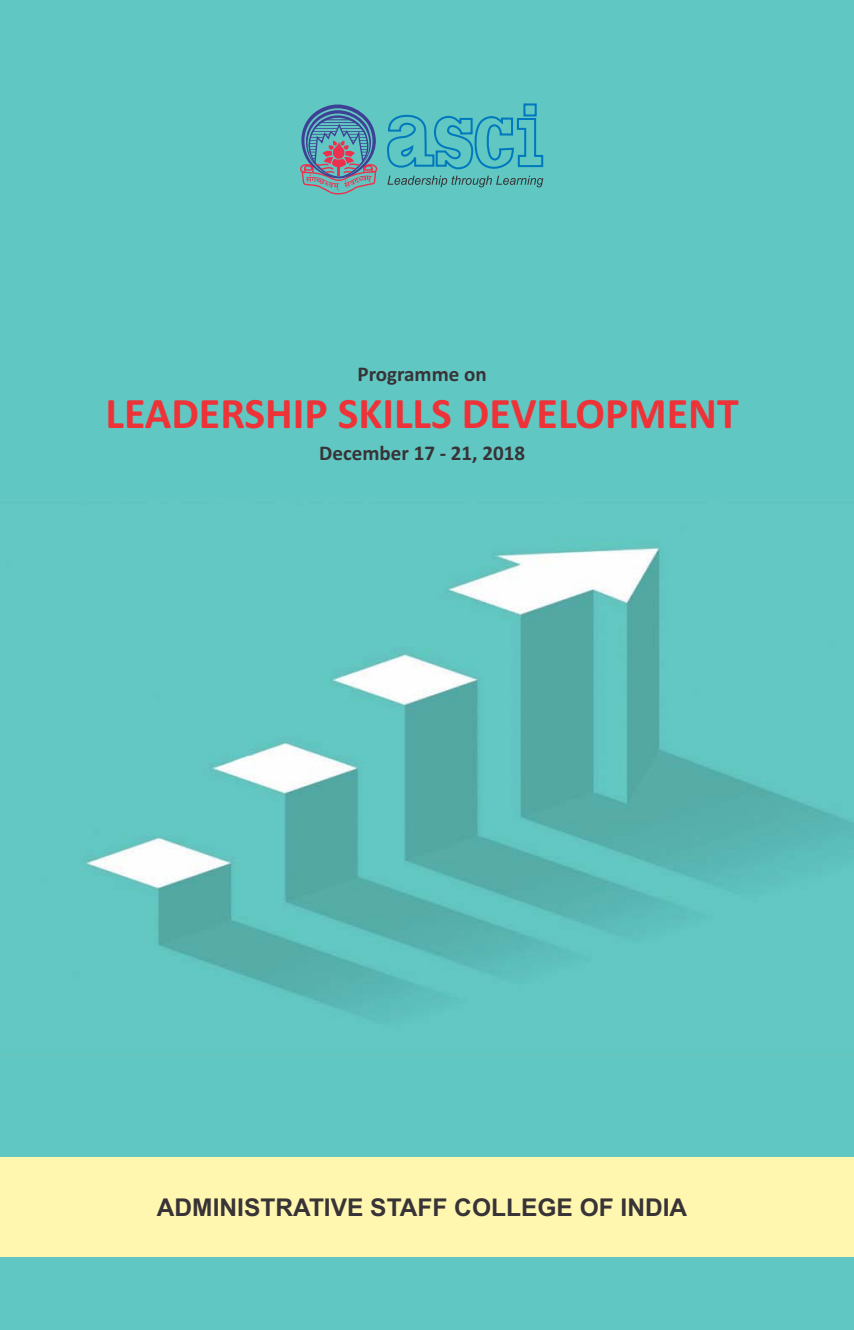
<style>
.page{position:relative;width:854px;height:1330px;background:#fff}
.page>*{position:absolute;margin:0;border:0;box-sizing:border-box;transform-origin:0 0}
.t1{font:700 43.75px "Calibri";color:#ed3338}
.t2{font:700 24.5px "Arial";color:#383336}
.t3{font:700 21px "Calibri";color:#383336}
</style>
<div class="page">
<div style="left:0;top:0;width:853px;height:1329px;background:#61c7c2"></div>
<img style="left:85px;top:546px;width:768px;height:469px">
<div style="left:0;top:1157px;width:853px;height:99px;background:#fff7b0"></div>
<div style="left:523px;top:103px;width:13px;height:13px;border:2px solid #0078bd"></div>
<svg style="left:300px;top:104px;width:244px;height:90px"></svg>
<p class="t3" style="left:357px;top:365px;width:131px">Programme on</p>
<h1 class="t1" style="left:105px;top:395px;width:634px">LEADERSHIP SKILLS DEVELOPMENT</h1>
<p class="t3" style="left:319px;top:444px;width:207px">December 17 - 21, 2018</p>
<p class="t2" style="left:157px;top:1198px;width:531px">ADMINISTRATIVE STAFF COLLEGE OF INDIA</p>
</div>
